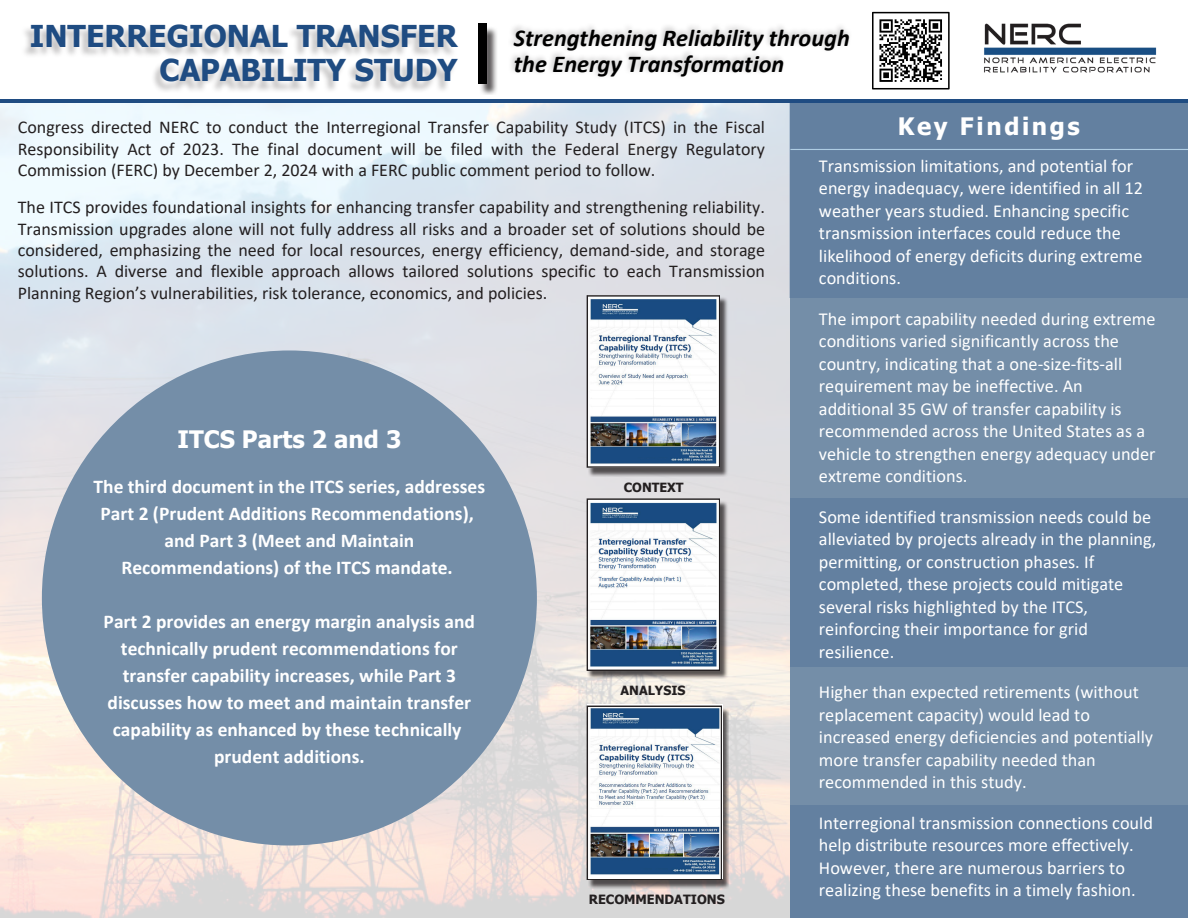
<style>
.page{position:relative;width:1188px;height:918px;background:#fff}
.page>*{position:absolute;margin:0;border:0;box-sizing:border-box;transform-origin:0 0}
.t1{font:700 30.15px/34.2px "Tahoma";color:#1f4c82;text-align:right}
.t2{font:italic 700 24.3px/25.5px "Calibri";color:#000}
.t3{font:700 24px "Tahoma";color:#fff}
.t4{font:700 24px "Tahoma";letter-spacing:.11em;color:#fff}
.t5{font:700 19.5px/27px "Calibri";color:#fff;text-align:center}
.t6{font:18.3px/22.5px "Calibri";color:#fff}
.t7{font:18px/21.3px "Calibri";color:#231f20}
.t8{font:700 12.75px "Tahoma";color:#231f20}
.t9{font:700 12.6px "Tahoma";color:#231f20}
</style>
<div class="page">
<img style="left:480px;top:27px;width:17px;height:68px">
<div style="left:478px;top:24px;width:9px;height:60px;background:#000"></div>
<hr style="left:0;top:99px;width:1188px;height:4px;background:#1f4c82">
<img style="left:24px;top:28px;width:429px;height:63px">
<img style="left:984px;top:23px;width:173px;height:50px">
<div style="left:790px;top:103px;width:398px;height:815px;background:#748ea8"></div>
<div style="left:790px;top:103px;width:398px;height:194px;background:#6380a0"></div>
<div style="left:790px;top:498px;width:398px;height:169px;background:#6380a0"></div>
<div style="left:790px;top:805px;width:398px;height:113px;background:#6380a0"></div>
<div style="left:42px;top:350px;width:495px;height:496px;background:#748ea8;border-radius:50%"></div>
<img style="left:588px;top:297px;width:140px;height:179px">
<img style="left:587px;top:295px;width:133px;height:173px">
<img style="left:588px;top:500px;width:140px;height:179px">
<img style="left:587px;top:498px;width:133px;height:173px">
<hr style="left:790px;top:149px;width:398px;height:1px;background:#afcde3">
<img style="left:588px;top:707px;width:141px;height:181px">
<img style="left:587px;top:706px;width:135px;height:174px">
<svg style="left:872px;top:12px;width:78px;height:77px"></svg>
<p class="t1" style="left:30px;top:18px;width:429px">INTERREGIONAL TRANSFER<br>CAPABILITY STUDY</p>
<p class="t2" style="left:514px;top:28px;width:337px">Strengthening Reliability through the Energy Transformation</p>
<p class="t7" style="left:18px;top:118px;width:749px">Congress directed NERC to conduct the Interregional Transfer Capability Study (ITCS) in the Fiscal</p>
<h3 class="t4" style="left:898px;top:111px;width:184px">Key Findings</h3>
<p class="t7" style="left:18px;top:140px;width:749px">Responsibility Act of 2023. The final document will be filed with the Federal Energy Regulatory<br>Commission (FERC) by December 2, 2024 with a FERC public comment period to follow.</p>
<p class="t7" style="left:18px;top:198px;width:749px;text-align:justify">The ITCS provides foundational insights for enhancing transfer capability and strengthening reliability.<br>Transmission upgrades alone will not fully address all risks and a broader set of solutions should be considered, emphasizing the need for local resources, energy efficiency, demand-side, and storage solutions. A diverse and flexible approach allows tailored solutions specific to each Transmission Planning Region’s vulnerabilities, risk tolerance, economics, and policies.</p>
<p class="t6" style="left:819px;top:156px;width:326px">Transmission limitations, and potential for energy inadequacy, were identified in all 12 weather years studied. Enhancing specific transmission interfaces could reduce the likelihood of energy deficits during extreme conditions.</p>
<p class="t6" style="left:819px;top:309px;width:338px">The import capability needed during extreme conditions varied significantly across the country, indicating that a one-size-fits-all requirement may be ineffective. An additional 35 GW of transfer capability is recommended across the United States as a vehicle to strengthen energy adequacy under extreme conditions.</p>
<p class="t6" style="left:819px;top:507px;width:339px">Some identified transmission needs could be alleviated by projects already in the planning, permitting, or construction phases. If completed, these projects could mitigate several risks highlighted by the ITCS, reinforcing their importance for grid resilience.</p>
<h2 class="t6" style="left:819px;top:683px;width:336px">Higher than expected retirements (without replacement capacity) would lead to increased energy deficiencies and potentially more transfer capability needed than recommended in this study.</h2>
<h3 class="t6" style="left:819px;top:813px;width:336px">Interregional transmission connections could help distribute resources more effectively.<br>However, there are numerous barriers to realizing these benefits in a timely fashion.</h3>
<h2 class="t3" style="left:177px;top:424px;width:225px">ITCS Parts 2 and 3</h2>
<p class="t5" style="left:94px;top:475px;width:393px">The third document in the ITCS series, addresses Part 2 (Prudent Additions Recommendations), and Part 3 (Meet and Maintain Recommendations) of the ITCS mandate.</p>
<p class="t5" style="left:104px;top:610px;width:373px">Part 2 provides an energy margin analysis and technically prudent recommendations for transfer capability increases, while Part 3 discusses how to meet and maintain transfer capability as enhanced by these technically prudent additions.</p>
<p class="t9" style="left:624px;top:479px;width:61px">CONTEXT</p>
<h4 class="t9" style="left:621px;top:682px;width:66px">ANALYSIS</h4>
<p class="t8" style="left:589px;top:892px;width:138px">RECOMMENDATIONS</p>
</div>
